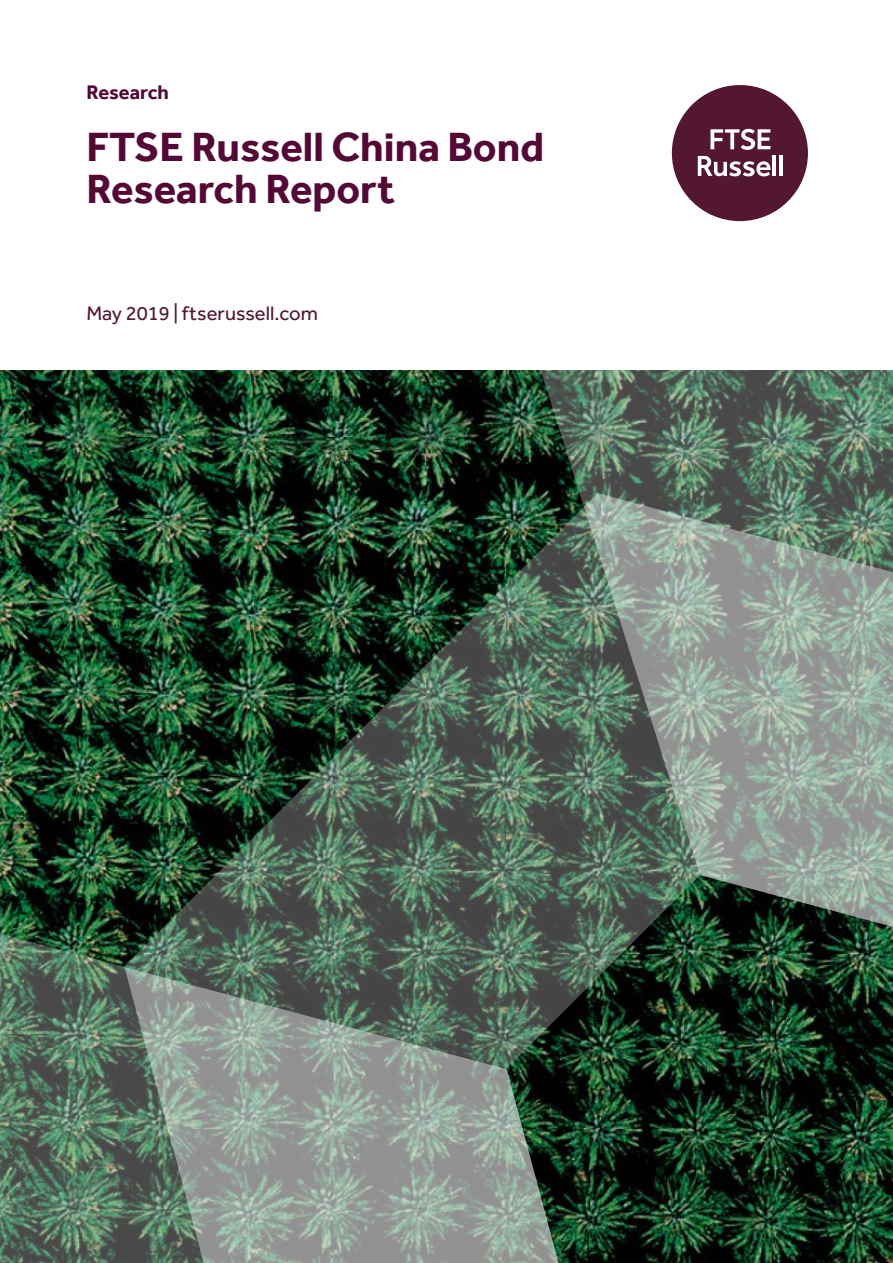
<style>
.page{position:relative;width:893px;height:1263px;background:#fff}
.page>*{position:absolute;margin:0;border:0;box-sizing:border-box;transform-origin:0 0}
.t1{font:700 42px/42px "Effra";color:#540836}
.t2{font:20.25px "Effra";color:#531732}
.t3{font:700 20.25px "Effra";color:#540836}
</style>
<div class="page">
<img style="left:0;top:85px;width:893px;height:1178px">
<p class="t3" style="left:86px;top:80px;width:84px">Research</p>
<p class="t1" style="left:86px;top:125px;width:459px">FTSE Russell China Bond<br>Research Report</p>
<p class="t2" style="left:86px;top:302px;width:233px">May 2019 | ftserussell.com</p>
</div>
